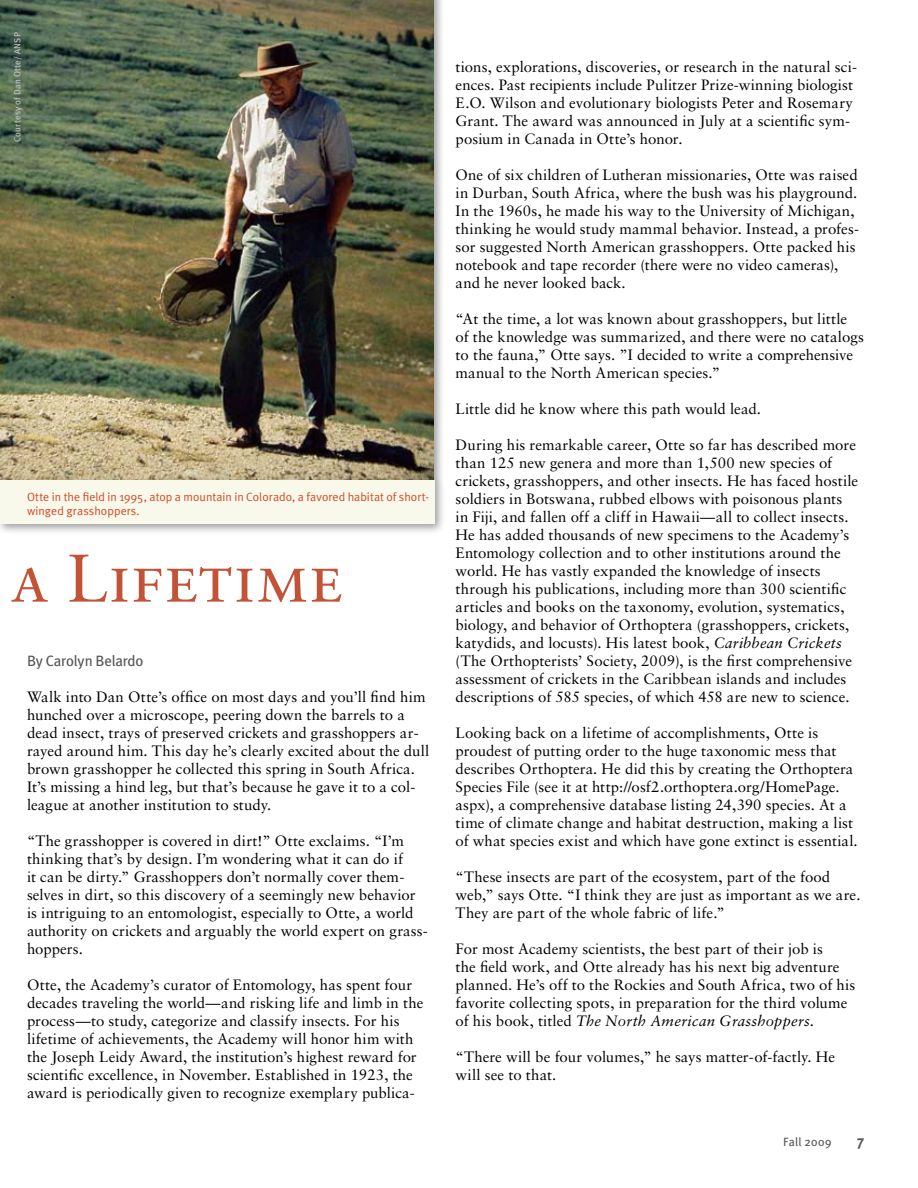
<style>
.page{position:relative;width:918px;height:1188px;background:#fff}
.page>*{position:absolute;margin:0;border:0;box-sizing:border-box;transform-origin:0 0}
.t1{font:67.5px "Sabon Roman SC";letter-spacing:.005em;color:#c35337}
.t2{font:15px/18px "Sabon";letter-spacing:.005em;color:#000}
.t3{font:15px "Meta Plus";letter-spacing:-.02em;color:#57575b}
.t4{font:700 15px "Meta Plus";color:#57575b}
.t5{font:12px/14.4px "Meta Plus Normal";letter-spacing:.005em;color:#d44928}
.t6{font:12px "Meta Plus";letter-spacing:.02em;color:#57575b}
.t7{font:9px "Meta Plus";letter-spacing:.02em;color:#c6c7c9}
.s1{font-style:italic}
</style>
<div class="page">
<div style="left:0;top:0;width:445px;height:492px;background:#000;opacity:.4"></div>
<img style="left:0;top:0;width:434px;height:475px">
<div style="left:0;top:475px;width:445px;height:60px;background:#000;opacity:.4"></div>
<div style="left:0;top:480px;width:434px;height:44px;background:#f8f9ea"></div>
<p class="t7" style="left:12px;top:142px;width:111px;rotate:-90deg">Courtesy of Dan Otte/ ANSP</p>
<p class="t5" style="left:27px;top:489px;width:404px">Otte in the field in 1995, atop a mountain in Colorado, a favored habitat of short&shy;winged grasshoppers.</p>
<h1 class="t1" style="left:11px;top:538px;width:334px">a Lifetime</h1>
<p class="t3" style="left:27px;top:652px;width:118px">By Carolyn Belardo</p>
<p class="t2" style="left:27px;top:688px;width:404px">Walk into Dan Otte’s office on most days and you’ll find him hunched over a microscope, peering down the barrels to a dead insect, trays of preserved crickets and grasshoppers ar&shy;rayed around him. This day he’s clearly excited about the dull brown grasshopper he collected this spring in South Africa.<br>It’s missing a hind leg, but that’s because he gave it to a col&shy;league at another institution to study.</p>
<p class="t2" style="left:27px;top:832px;width:402px">“The grasshopper is covered in dirt!” Otte exclaims. “I’m thinking that’s by design. I’m wondering what it can do if<br>it can be dirty.” Grasshoppers don’t normally cover them&shy;selves in dirt, so this discovery of a seemingly new behavior is intriguing to an entomologist, especially to Otte, a world authority on crickets and arguably the world expert on grass&shy;hoppers.</p>
<p class="t2" style="left:27px;top:976px;width:398px">Otte, the Academy’s curator of Entomology, has spent four decades traveling the world—and risking life and limb in the process—to study, categorize and classify insects. For his lifetime of achievements, the Academy will honor him with the Joseph Leidy Award, the institution’s highest reward for scientific excellence, in November. Established in 1923, the award is periodically given to recognize exemplary publica-</p>
<p class="t2" style="left:456px;top:58px;width:403px">tions, explorations, discoveries, or research in the natural sci&shy;ences. Past recipients include Pulitzer Prize-winning biologist E.O. Wilson and evolutionary biologists Peter and Rosemary Grant. The award was announced in July at a scientific sym&shy;posium in Canada in Otte’s honor.</p>
<p class="t2" style="left:456px;top:166px;width:405px">One of six children of Lutheran missionaries, Otte was raised in Durban, South Africa, where the bush was his playground.<br>In the 1960s, he made his way to the University of Michigan, thinking he would study mammal behavior. Instead, a profes&shy;sor suggested North American grasshoppers. Otte packed his notebook and tape recorder (there were no video cameras), and he never looked back.</p>
<p class="t2" style="left:456px;top:310px;width:410px">“At the time, a lot was known about grasshoppers, but little of the knowledge was summarized, and there were no catalogs to the fauna,” Otte says. ”I decided to write a comprehensive manual to the North American species.”</p>
<p class="t2" style="left:456px;top:400px;width:307px">Little did he know where this path would lead.</p>
<p class="t2" style="left:456px;top:436px;width:404px">During his remarkable career, Otte so far has described more than 125 new genera and more than 1,500 new species of crickets, grasshoppers, and other insects. He has faced hostile soldiers in Botswana, rubbed elbows with poisonous plants in Fiji, and fallen off a cliff in Hawaii—all to collect insects.<br>He has added thousands of new specimens to the Academy’s Entomology collection and to other institutions around the world. He has vastly expanded the knowledge of insects through his publications, including more than 300 scientific articles and books on the taxonomy, evolution, systematics, biology, and behavior of Orthoptera (grasshoppers, crickets, katydids, and locusts). His latest book, <span class="s1">Caribbean Crickets </span>(The Orthopterists’ Society, 2009), is the first comprehensive assessment of crickets in the Caribbean islands and includes descriptions of 585 species, of which 458 are new to science.</p>
<p class="t2" style="left:456px;top:724px;width:404px">Looking back on a lifetime of accomplishments, Otte is proudest of putting order to the huge taxonomic mess that describes Orthoptera. He did this by creating the Orthoptera Species File (see it at http://osf2.orthoptera.org/HomePage. aspx), a comprehensive database listing 24,390 species. At a time of climate change and habitat destruction, making a list of what species exist and which have gone extinct is essential.</p>
<p class="t2" style="left:456px;top:868px;width:406px">“These insects are part of the ecosystem, part of the food web,” says Otte. “I think they are just as important as we are.<br>They are part of the whole fabric of life.”</p>
<p class="t2" style="left:456px;top:940px;width:401px">For most Academy scientists, the best part of their job is<br>the field work, and Otte already has his next big adventure planned. He’s off to the Rockies and South Africa, two of his favorite collecting spots, in preparation for the third volume of his book, titled <span class="s1">The North American Grasshoppers</span>.</p>
<p class="t2" style="left:456px;top:1048px;width:381px">“There will be four volumes,” he says matter-of-factly. He will see to that.</p>
<p class="t6" style="left:783px;top:1135px;width:50px">Fall 2009</p>
<p class="t4" style="left:857px;top:1132px;width:8px">7</p>
</div>
